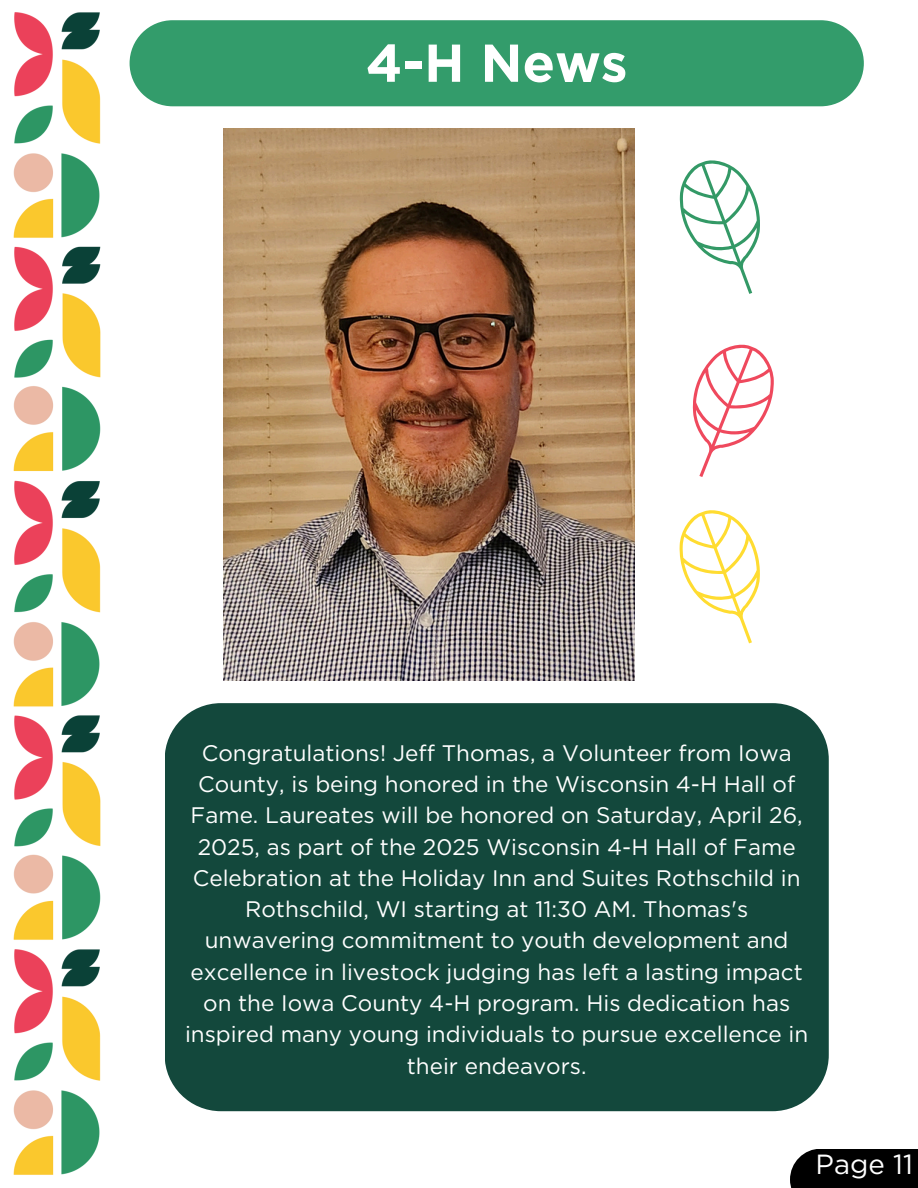
<style>
.page{position:relative;width:918px;height:1188px;background:#fff}
.page>*{position:absolute;margin:0;border:0;box-sizing:border-box;transform-origin:0 0}
.t1{font:700 53.1px "Gotham";color:#fff}
.t2{font:27.75px "Gotham";color:#fff}
.t3{font:22.5px/31.3px "Gotham";color:#fff;text-align:center}
</style>
<div class="page">
<div style="left:790px;top:1149px;width:128px;height:39px;background:#000"></div>
<img style="left:13px;top:12px;width:88px;height:1163px">
<div style="left:165px;top:703px;width:664px;height:408px;background:#13483c;border-radius:56px"></div>
<div style="left:130px;top:20px;width:734px;height:86px;background:#339c6b"></div>
<svg style="left:679px;top:160px;width:81px;height:134px"></svg>
<svg style="left:692px;top:344px;width:82px;height:133px"></svg>
<svg style="left:679px;top:510px;width:81px;height:134px"></svg>
<img style="left:224px;top:128px;width:411px;height:553px">
<h1 class="t1" style="left:366px;top:31px;width:263px">4-H News</h1>
<p class="t3" style="left:185px;top:737px;width:625px">Congratulations! Jeff Thomas, a Volunteer from Iowa County, is being honored in the Wisconsin 4-H Hall of Fame. Laureates will be honored on Saturday, April 26, 2025, as part of the 2025 Wisconsin 4-H Hall of Fame Celebration at the Holiday Inn and Suites Rothschild in Rothschild, WI starting at 11:30 AM. Thomas's unwavering commitment to youth development and excellence in livestock judging has left a lasting impact on the Iowa County 4-H program. His dedication has inspired many young individuals to pursue excellence in their endeavors.</p>
<p class="t2" style="left:816px;top:1148px;width:99px">Page 11</p>
</div>
